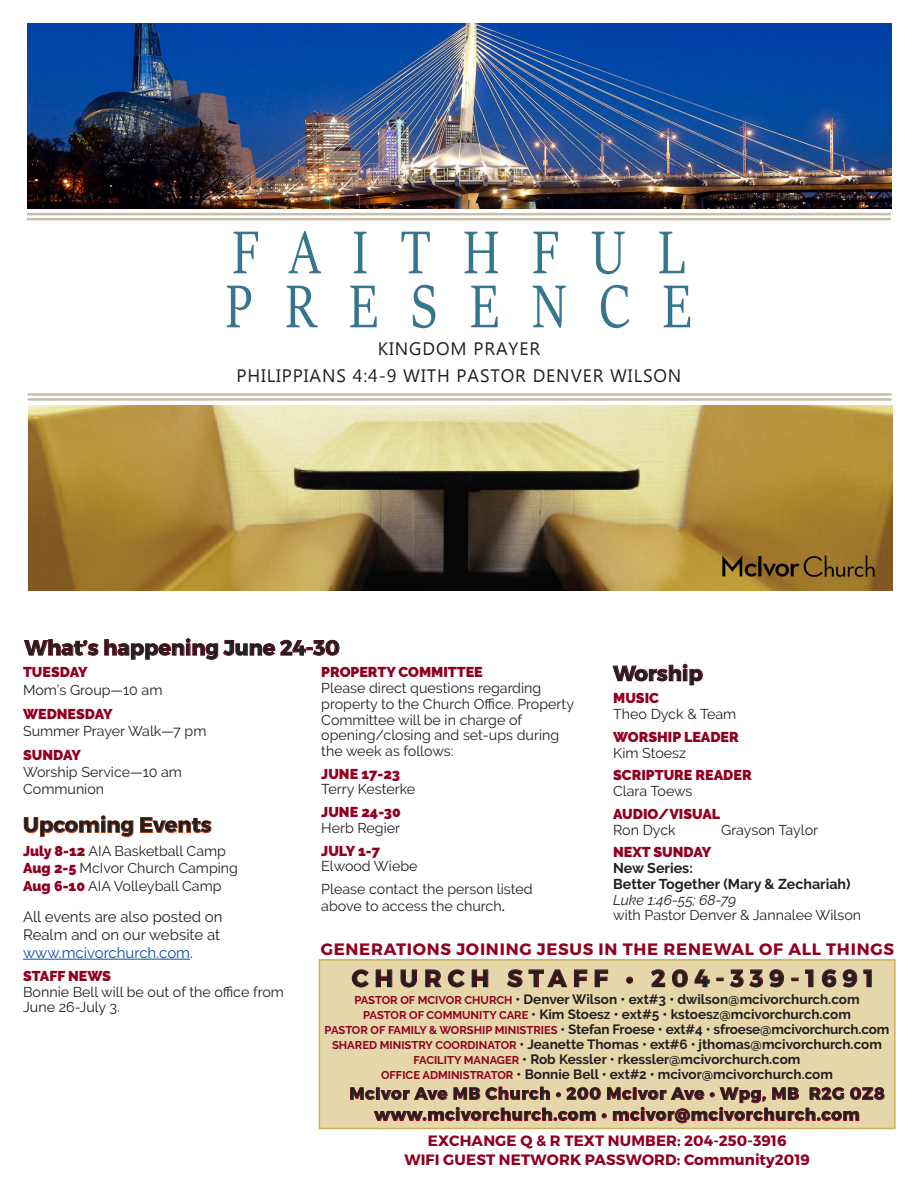
<style>
.page{position:relative;width:918px;height:1188px;background:#fff}
.page>*{position:absolute;margin:0;border:0;box-sizing:border-box;transform-origin:0 0}
.t1{font:67.5px "Sitka Display";letter-spacing:.6em;color:#35758e;scale:.8 1}
.t2{font:700 24px "Montserrat";letter-spacing:.255em;color:#231f20}
.t3{font:700 21px "Montserrat";letter-spacing:-.005em;color:#231f20}
.t4{font:18px "Microsoft New Tai Lue";letter-spacing:.05em;color:#231f20}
.t5{font:700 16.5px/21px "Montserrat";letter-spacing:.045em;color:#231f20;text-align:center}
.t6{font:700 16.5px "Montserrat";letter-spacing:.045em;color:#900020}
.t7{font:700 15px "Montserrat";letter-spacing:.01em;color:#900020}
.t8{font:15px/18px "Raleway";color:#231f20}
.t9{font:14.25px/15.8px "Raleway";color:#231f20}
.t10{font:700 14.25px/15.8px "Raleway";color:#231f20}
.t11{font:900 14.25px/15.8px "Raleway";color:#900020}
.t12{font:700 13.5px/15px "Raleway";color:#231f20;text-align:center}
.s1{font-weight:900;color:#900020}
.s2{color:#0d4ca0}
.s3{font-weight:400;color:#231f20}
.s4{font-family:"Montserrat"}
.s5{font-weight:400;font-style:italic}
.s6{font-weight:400}
.s7{font-size:11.25px;color:#900020}
.s8{font-size:13.05px}
</style>
<div class="page">
<svg style="left:24px;top:638px;width:316px;height:22px"></svg>
<hr style="left:23px;top:959px;width:167px;height:1px;background:#0d4ca0">
<svg style="left:24px;top:816px;width:110px;height:21px"></svg>
<svg style="left:140px;top:817px;width:72px;height:16px"></svg>
<svg style="left:612px;top:664px;width:91px;height:22px"></svg>
<div style="left:319px;top:959px;width:577px;height:170px;background:#e6d7aa;border:2px solid #cdb159"></div>
<svg style="left:350px;top:1086px;width:535px;height:38px"></svg>
<svg style="left:352px;top:969px;width:17px;height:19px"></svg>
<svg style="left:376px;top:969px;width:17px;height:18px"></svg>
<svg style="left:400px;top:969px;width:17px;height:19px"></svg>
<svg style="left:425px;top:969px;width:17px;height:19px"></svg>
<svg style="left:448px;top:969px;width:17px;height:19px"></svg>
<svg style="left:472px;top:969px;width:17px;height:18px"></svg>
<svg style="left:507px;top:969px;width:61px;height:19px"></svg>
<svg style="left:574px;top:969px;width:14px;height:18px"></svg>
<svg style="left:594px;top:969px;width:14px;height:18px"></svg>
<div style="left:626px;top:977px;width:7px;height:7px;border:1px solid #900020;border-radius:50%"></div>
<svg style="left:651px;top:969px;width:14px;height:18px"></svg>
<svg style="left:672px;top:969px;width:16px;height:19px"></svg>
<svg style="left:694px;top:969px;width:16px;height:18px"></svg>
<svg style="left:717px;top:978px;width:7px;height:3px"></svg>
<svg style="left:730px;top:969px;width:33px;height:19px"></svg>
<svg style="left:769px;top:969px;width:15px;height:19px"></svg>
<svg style="left:791px;top:978px;width:8px;height:3px"></svg>
<svg style="left:805px;top:969px;width:9px;height:18px"></svg>
<svg style="left:822px;top:969px;width:50px;height:19px"></svg>
<img style="left:28px;top:406px;width:864px;height:185px">
<img style="left:27px;top:23px;width:864px;height:185px">
<hr style="left:27px;top:213px;width:864px;height:2px;background:#c5beab">
<hr style="left:27px;top:218px;width:864px;height:2px;background:#c5beab">
<hr style="left:28px;top:393px;width:864px;height:3px;background:#c5beab">
<hr style="left:28px;top:398px;width:864px;height:3px;background:#c5beab">
<img style="left:688px;top:540px;width:205px;height:51px">
<p class="t1" style="left:232px;top:205px;width:567px">FAITHFUL</p>
<p class="t1" style="left:225px;top:259px;width:585px">PRESENCE</p>
<p class="t4" style="left:378px;top:339px;width:164px">KINGDOM PRAYER</p>
<p class="t4" style="left:237px;top:366px;width:446px">PHILIPPIANS 4:4-9 WITH PASTOR DENVER WILSON</p>
<p class="t3" style="left:25px;top:635px;width:317px">What’s happening June 24-30</p>
<p class="t9" style="left:23px;top:664px;width:141px;line-height:17.1px"><span class="s1">TUESDAY<br></span>Mom’s Group—10 am</p>
<p class="t9" style="left:23px;top:705px;width:185px;line-height:17.1px"><span class="s1">WEDNESDAY<br></span>Summer Prayer Walk—7 pm</p>
<p class="t9" style="left:23px;top:746px;width:160px;line-height:17.1px"><span class="s1">SUNDAY<br></span>Worship Service—10 am<br>Communion</p>
<p class="t3" style="left:23px;top:812px;width:190px">Upcoming Events</p>
<p class="t9" style="left:23px;top:843px;width:217px;line-height:17.1px"><span class="s1">July 8-12</span> AIA Basketball Camp<br><span class="s1">Aug 2-5</span> McIvor Church Camping<br><span class="s1">Aug 6-10</span> AIA Volleyball Camp</p>
<p class="t8" style="left:23px;top:908px;width:201px">All events are also posted on<br>Realm and on our website at <span class="s2">www.mcivorchurch.com</span>.</p>
<p class="t9" style="left:23px;top:968px;width:262px"><span class="s1">STAFF NEWS<br></span>Bonnie Bell will be out of the office from<br>June 26-July 3.</p>
<p class="t3" style="left:613px;top:660px;width:91px">Worship</p>
<p class="t9" style="left:613px;top:690px;width:125px"><span class="s1">MUSIC<br></span>Theo Dyck &amp; Team</p>
<p class="t11" style="left:613px;top:729px;width:127px">WORSHIP LEADER<br><span class="s3">Kim Stoesz</span></p>
<p class="t11" style="left:613px;top:767px;width:140px">SCRIPTURE READER<br><span class="s3">Clara Toews</span></p>
<p class="t11" style="left:613px;top:806px;width:109px">AUDIO/VISUAL<br><span class="s3">Ron Dyck</span></p>
<p class="t9" style="left:321px;top:664px;width:254px"><span class="s1">PROPERTY COMMITTEE<br></span>Please direct questions regarding property to the Church Office. Property<br>Committee will be in charge of opening/closing and set-ups during the week as follows:</p>
<p class="t9" style="left:321px;top:766px;width:95px"><span class="s1">JUNE 17-23<br></span>Terry Kesterke</p>
<p class="t9" style="left:321px;top:804px;width:81px"><span class="s1">JUNE 24-30<br></span>Herb Regier</p>
<p class="t9" style="left:321px;top:843px;width:98px"><span class="s1">JULY 1-7<br></span>Elwood Wiebe</p>
<p class="t9" style="left:321px;top:881px;width:213px;line-height:17.1px">Please contact the person listed above to access the church<span class="s4">.</span></p>
<p class="t9" style="left:721px;top:822px;width:98px">Grayson Taylor</p>
<p class="t10" style="left:613px;top:845px;width:249px"><span class="s1">NEXT SUNDAY<br></span>New Series:<br>Better Together (Mary &amp; Zechariah)<br><span class="s5">Luke 1:46-55; 68-79<br></span><span class="s6">with Pastor Denver &amp; Jannalee Wilson</span></p>
<p class="t6" style="left:321px;top:938px;width:575px">GENERATIONS JOINING JESUS IN THE RENEWAL OF ALL THINGS</p>
<p class="t2" style="left:352px;top:963px;width:523px">CHURCH STAFF • 204-339-1691</p>
<p class="t12" style="left:325px;top:992px;width:566px"><span class="s7">PASTOR OF MCIVOR CHURCH</span> • Denver Wilson • ext#3 • dwilson@mcivorchurch.com<br><span class="s7">PASTOR OF COMMUNITY CARE</span> • Kim Stoesz • ext#5 • kstoesz@mcivorchurch.com<br><span class="s7">PASTOR OF FAMILY &amp; WORSHIP MINISTRIES</span> <span class="s8">•</span> Stefan Froese • ext#4 • sfroese@mcivorchurch.com <span class="s7">SHARED MINISTRY COORDINATOR</span> • Jeanette Thomas • ext#6 • jthomas@mcivorchurch.com</p>
<p class="t12" style="left:381px;top:1052px;width:454px"><span class="s7">FACILITY MANAGER</span> • Rob Kessler • rkessler@mcivorchurch.com<br><span class="s7">OFFICE ADMINISTRATOR</span> • Bonnie Bell • ext#2 • mcivor@mcivorchurch.com</p>
<p class="t5" style="left:350px;top:1083px;width:537px">McIvor Ave MB Church • 200 McIvor Ave • Wpg, MB R2G 0Z8 www.mcivorchurch.com • mcivor@mcivorchurch.com</p>
<p class="t7" style="left:428px;top:1131px;width:360px">EXCHANGE Q &amp; R TEXT NUMBER: 204-250-3916</p>
<p class="t7" style="left:404px;top:1150px;width:407px">WIFI GUEST NETWORK PASSWORD: Community2019</p>
</div>
